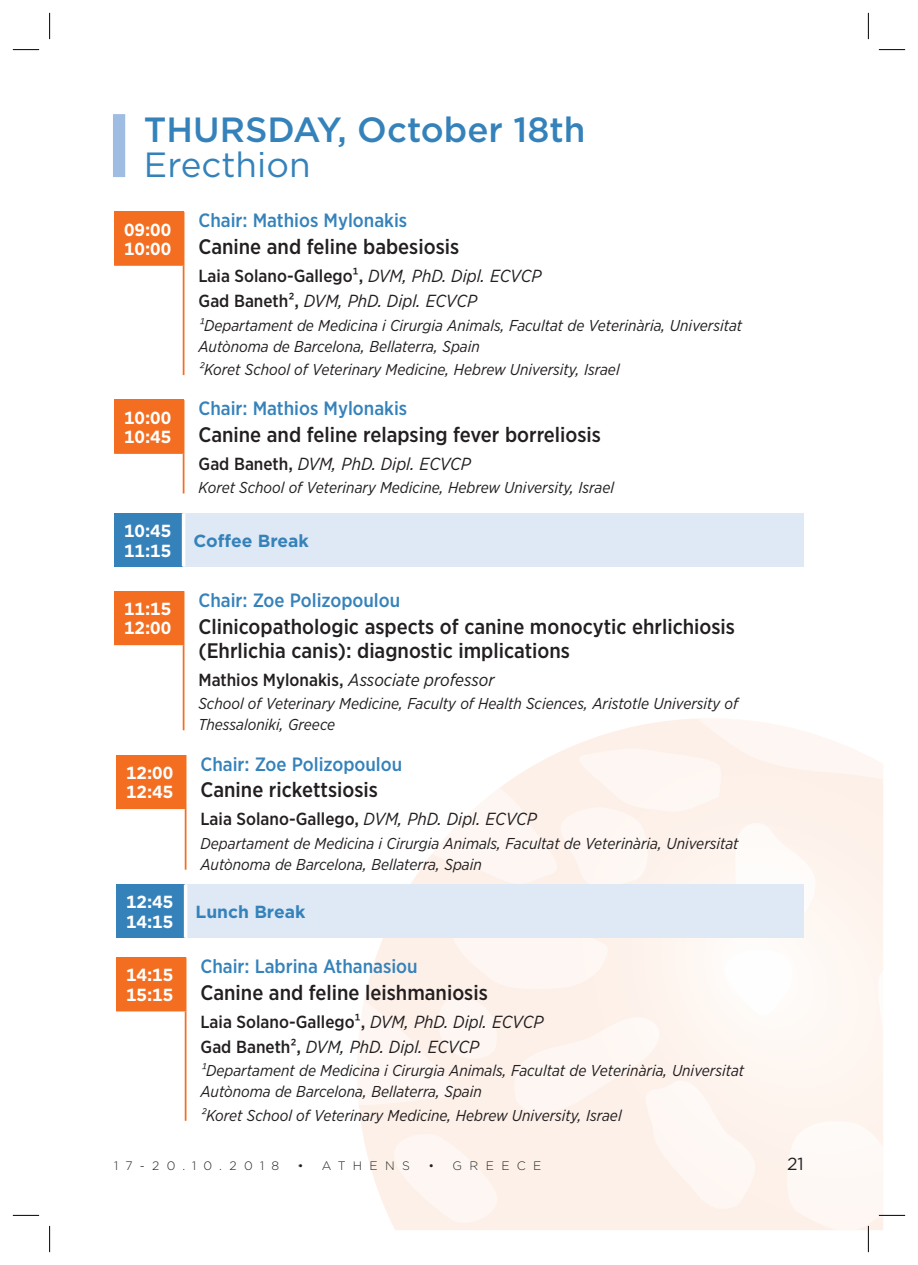
<style>
.page{position:relative;width:918px;height:1265px;background:#fff}
.page>*{position:absolute;margin:0;border:0;box-sizing:border-box;transform-origin:0 0}
.t1{font:500 35px "Gotham";color:#3582bb}
.t2{font:35px "Gotham";color:#3582bb}
.t3{font:500 21px/24.5px "Gotham Narrow";color:#231f20}
.t4{font:500 19.25px "Gotham Narrow";color:#3582bb}
.t5{font:italic 17.5px/25.2px "Gotham Narrow";color:#231f20}
.t6{font:700 17.5px/19.2px "Gotham";color:#fff}
.t7{font:500 17.5px "Gotham Narrow";color:#231f20}
.t8{font:700 17.5px "Gotham";color:#3582bb}
.t9{font:17.5px "Gotham";color:#231f20}
.t10{font:italic 15.75px/21px "Gotham Narrow";color:#231f20}
.t11{font:300 12.25px "Gotham";letter-spacing:.6em;color:#231f20}
.s1{font-weight:500;font-style:normal}
.s2{font-weight:400;font-style:italic}
</style>
<div class="page">
<div style="left:113px;top:114px;width:12px;height:63px;background:#9fbde2"></div>
<div style="left:114px;top:212px;width:70px;height:53px;background:#f36e21"></div>
<hr style="left:114px;top:264px;width:70px;height:2px;background:#f36e21">
<hr style="left:183px;top:266px;width:1px;height:109px;background:#f36e21">
<div style="left:114px;top:400px;width:70px;height:53px;background:#f36e21"></div>
<hr style="left:114px;top:452px;width:70px;height:2px;background:#f36e21">
<hr style="left:183px;top:454px;width:1px;height:39px;background:#f36e21">
<div style="left:114px;top:513px;width:70px;height:53px;background:#3582bb"></div>
<div style="left:184px;top:513px;width:620px;height:53px;background:#dfe9f5"></div>
<hr style="left:182px;top:513px;width:3px;height:53px;background:#fff">
<div style="left:114px;top:591px;width:70px;height:53px;background:#f36e21"></div>
<hr style="left:114px;top:643px;width:70px;height:2px;background:#f36e21">
<hr style="left:183px;top:645px;width:1px;height:85px;background:#f36e21">
<div style="left:116px;top:755px;width:70px;height:53px;background:#f36e21"></div>
<hr style="left:116px;top:807px;width:70px;height:2px;background:#f36e21">
<hr style="left:185px;top:809px;width:1px;height:61px;background:#f36e21">
<div style="left:116px;top:885px;width:70px;height:53px;background:#3582bb"></div>
<div style="left:186px;top:885px;width:618px;height:53px;background:#dfe9f5"></div>
<hr style="left:184px;top:885px;width:3px;height:53px;background:#fff">
<div style="left:116px;top:957px;width:70px;height:54px;background:#f36e21"></div>
<hr style="left:185px;top:1011px;width:1px;height:110px;background:#f36e21">
<svg style="left:13px;top:49px;width:26px;height:1px"></svg>
<svg style="left:879px;top:49px;width:26px;height:1px"></svg>
<svg style="left:13px;top:1215px;width:26px;height:1px"></svg>
<svg style="left:49px;top:13px;width:1px;height:26px"></svg>
<svg style="left:49px;top:1226px;width:1px;height:26px"></svg>
<svg style="left:868px;top:13px;width:1px;height:26px"></svg>
<svg style="left:304px;top:718px;width:601px;height:534px"></svg>
<h1 class="t1" style="left:144px;top:107px;width:443px">THURSDAY, October 18th</h1>
<h1 class="t2" style="left:144px;top:142px;width:168px">Erecthion</h1>
<p class="t6" style="left:124px;top:220px;width:49px">09:00<br>10:00</p>
<p class="t6" style="left:124px;top:408px;width:49px">10:00<br>10:45</p>
<p class="t4" style="left:198px;top:208px;width:210px">Chair: Mathios Mylonakis</p>
<h2 class="t3" style="left:198px;top:234px;width:262px">Canine and feline babesiosis</h2>
<p class="t5" style="left:198px;top:263px;width:344px"><span class="s1">Laia Solano-Gallego1,</span> DVM, PhD. Dipl. ECVCP<br><span class="s1">Gad Baneth2,</span> DVM, PhD. Dipl. ECVCP</p>
<p class="t10" style="left:198px;top:314px;width:545px">1Departament de Medicina i Cirurgia Animals, Facultat de Veterinària, Universitat<br>Autònoma de Barcelona, Bellaterra, Spain</p>
<p class="t10" style="left:198px;top:359px;width:423px">2Koret School of Veterinary Medicine, Hebrew University, Israel</p>
<p class="t4" style="left:198px;top:396px;width:210px">Chair: Mathios Mylonakis</p>
<h2 class="t3" style="left:198px;top:422px;width:404px">Canine and feline relapsing fever borreliosis</h2>
<p class="t5" style="left:198px;top:451px;width:274px"><span class="s1">Gad Baneth,</span> DVM, PhD. Dipl. ECVCP</p>
<p class="t10" style="left:198px;top:477px;width:417px">Koret School of Veterinary Medicine, Hebrew University, Israel</p>
<p class="t6" style="left:124px;top:521px;width:49px">10:45<br>11:15</p>
<p class="t8" style="left:193px;top:529px;width:117px">Coffee Break</p>
<p class="t6" style="left:124px;top:599px;width:49px">11:15<br>12:00</p>
<p class="t6" style="left:126px;top:763px;width:49px">12:00<br>12:45</p>
<p class="t4" style="left:198px;top:588px;width:203px">Chair: Zoe Polizopoulou</p>
<h2 class="t3" style="left:198px;top:614px;width:538px">Clinicopathologic aspects of canine monocytic ehrlichiosis (Ehrlichia canis): diagnostic implications</h2>
<p class="t5" style="left:198px;top:667px;width:297px"><span class="s1">Mathios Mylonakis,</span> Associate professor</p>
<p class="t10" style="left:198px;top:693px;width:541px">School of Veterinary Medicine, Faculty of Health Sciences, Aristotle University of<br>Thessaloniki, Greece</p>
<p class="t4" style="left:200px;top:752px;width:203px">Chair: Zoe Polizopoulou</p>
<h2 class="t3" style="left:200px;top:778px;width:179px">Canine rickettsiosis</h2>
<p class="t7" style="left:200px;top:808px;width:338px">Laia Solano-Gallego, <span class="s2">DVM, PhD. Dipl. ECVCP</span></p>
<p class="t10" style="left:200px;top:832px;width:540px">Departament de Medicina i Cirurgia Animals, Facultat de Veterinària, Universitat<br>Autònoma de Barcelona, Bellaterra, Spain</p>
<p class="t6" style="left:126px;top:893px;width:49px">12:45<br>14:15</p>
<p class="t8" style="left:195px;top:900px;width:111px">Lunch Break</p>
<p class="t6" style="left:126px;top:965px;width:49px">14:15<br>15:15</p>
<p class="t4" style="left:200px;top:954px;width:219px">Chair: Labrina Athanasiou</p>
<h2 class="t3" style="left:200px;top:980px;width:289px">Canine and feline leishmaniosis</h2>
<p class="t5" style="left:200px;top:1008px;width:344px"><span class="s1">Laia Solano-Gallego1,</span> DVM, PhD. Dipl. ECVCP<br><span class="s1">Gad Baneth2,</span> DVM, PhD. Dipl. ECVCP</p>
<p class="t10" style="left:200px;top:1060px;width:545px">1Departament de Medicina i Cirurgia Animals, Facultat de Veterinària, Universitat<br>Autònoma de Barcelona, Bellaterra, Spain</p>
<p class="t10" style="left:200px;top:1104px;width:423px">2Koret School of Veterinary Medicine, Hebrew University, Israel</p>
<p class="t11" style="left:114px;top:1158px;width:167px">17-20.10.2018</p>
<p class="t11" style="left:298px;top:1158px;width:114px">• ATHENS</p>
<p class="t11" style="left:428px;top:1158px;width:115px">• GREECE</p>
<p class="t9" style="left:787px;top:1152px;width:18px">21</p>
</div>
